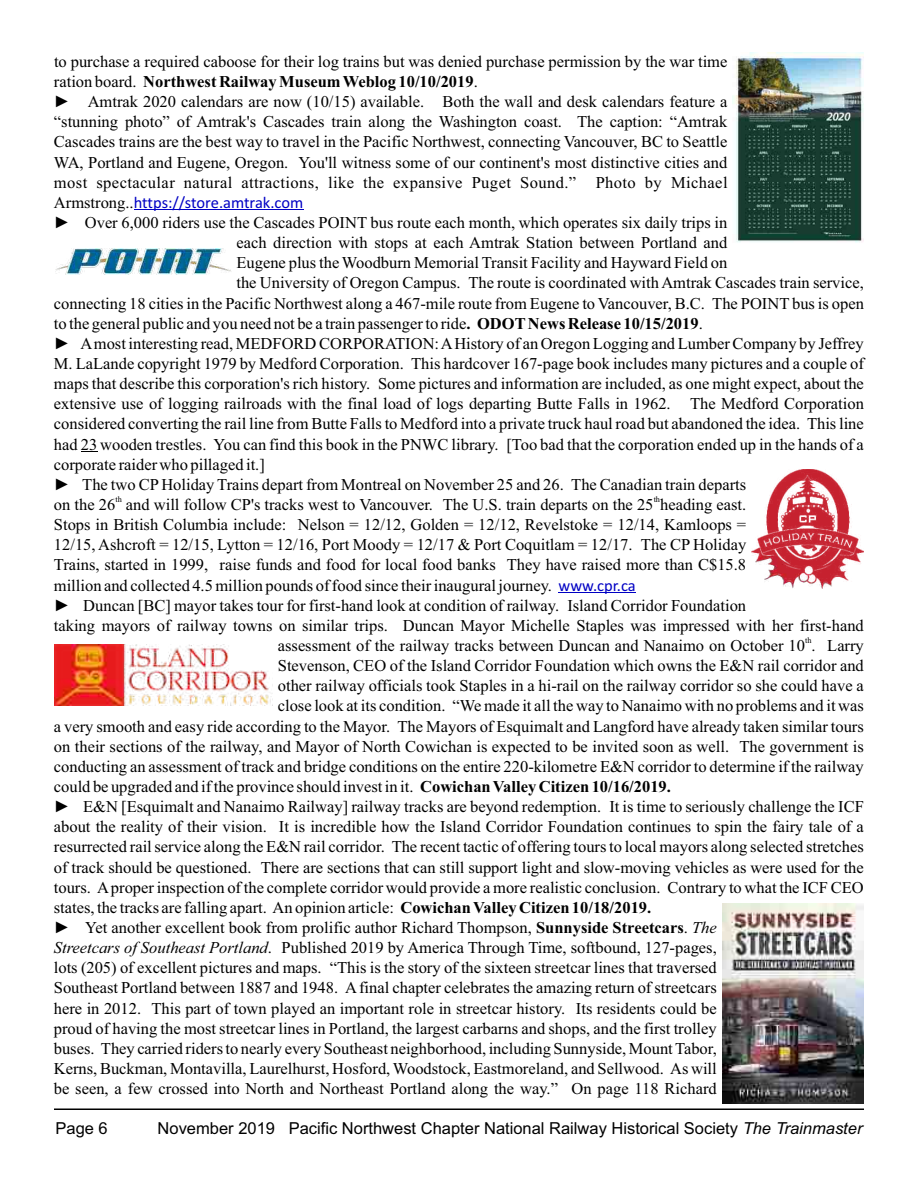
<style>
.page{position:relative;width:918px;height:1188px;background:#fff}
.page>*{position:absolute;margin:0;border:0;box-sizing:border-box;transform-origin:0 0}
.t1{font:16.5px/20.1px "Times New Roman";color:#000}
.t2{font:16.5px "Arial";color:#000}
.t3{font:16.5px "Calibri";letter-spacing:-.01em;color:#0000c4}
.t4{font:8.25px "Times New Roman";color:#000}
.s1{font-weight:700}
.s2{font-family:"Times New Roman";color:#000}
.s3{font-family:"Calibri";color:#0000c4}
.s4{font-style:italic}
</style>
<div class="page">
<hr style="left:54px;top:1109px;width:810px;height:1px;background:#000">
<hr style="left:134px;top:209px;width:169px;height:1px;background:#0000c4">
<svg style="left:81px;top:451px;width:16px;height:1px"></svg>
<hr style="left:559px;top:592px;width:77px;height:1px;background:#0000c4">
<img style="left:733px;top:52px;width:131px;height:191px">
<img style="left:55px;top:249px;width:176px;height:26px">
<img style="left:752px;top:469px;width:112px;height:119px">
<img style="left:54px;top:644px;width:219px;height:61px">
<img style="left:722px;top:903px;width:142px;height:201px">
<p class="t1" style="left:54px;top:51px;width:675px">to purchase a required caboose for their log trains but was denied purchase permission by the war time ration board. <span class="s1">Northwest Railway Museum Weblog 10/10/2019</span>.<br>► Amtrak 2020 calendars are now (10/15) available. Both the wall and desk calendars feature a “stunning photo” of Amtrak's Cascades train along the Washington coast. The caption: “Amtrak Cascades trains are the best way to travel in the Pacific Northwest, connecting Vancouver, BC to Seattle WA, Portland and Eugene, Oregon. You'll witness some of our continent's most distinctive cities and most spectacular natural attractions, like the expansive Puget Sound.” Photo by Michael</p>
<p class="t3" style="left:54px;top:192px;width:251px"><span class="s2">Armstrong..</span>https://store.amtrak.com</p>
<p class="t1" style="left:54px;top:212px;width:675px">► Over 6,000 riders use the Cascades POINT bus route each month, which operates six daily trips in</p>
<p class="t1" style="left:236px;top:232px;width:492px">each direction with stops at each Amtrak Station between Portland and</p>
<p class="t1" style="left:236px;top:253px;width:492px">Eugene plus the Woodburn Memorial Transit Facility and Hayward Field on</p>
<p class="t1" style="left:236px;top:273px;width:629px">the University of Oregon Campus. The route is coordinated with Amtrak Cascades train service,</p>
<p class="t1" style="left:54px;top:293px;width:812px">connecting 18 cities in the Pacific Northwest along a 467-mile route from Eugene to Vancouver, B.C. The POINT bus is open</p>
<p class="t1" style="left:54px;top:313px;width:650px">to the general public and you need not be a train passenger to ride<span class="s1">. ODOT News Release 10/15/2019</span>.</p>
<p class="t1" style="left:54px;top:333px;width:811px">► A most interesting read, MEDFORD CORPORATION: A History of an Oregon Logging and Lumber Company by Jeffrey</p>
<p class="t1" style="left:54px;top:353px;width:811px">M. LaLande copyright 1979 by Medford Corporation. This hardcover 167-page book includes many pictures and a couple of</p>
<p class="t1" style="left:54px;top:373px;width:812px">maps that describe this corporation's rich history. Some pictures and information are included, as one might expect, about the</p>
<p class="t1" style="left:54px;top:393px;width:812px">extensive use of logging railroads with the final load of logs departing Butte Falls in 1962. The Medford Corporation</p>
<p class="t1" style="left:54px;top:414px;width:811px">considered converting the rail line from Butte Falls to Medford into a private truck haul road but abandoned the idea. This line</p>
<p class="t1" style="left:54px;top:434px;width:812px">had 23 wooden trestles. You can find this book in the PNWC library. [Too bad that the corporation ended up in the hands of a</p>
<p class="t1" style="left:54px;top:454px;width:213px">corporate raider who pillaged it.]</p>
<p class="t1" style="left:54px;top:474px;width:694px">► The two CP Holiday Trains depart from Montreal on November 25 and 26. The Canadian train departs</p>
<p class="t4" style="left:115px;top:493px;width:8px">th</p>
<p class="t4" style="left:654px;top:493px;width:8px">th</p>
<p class="t1" style="left:54px;top:494px;width:812px">on the 26 and will follow CP's tracks west to Vancouver. The U.S. train departs on the 25 heading east.<br>Stops in British Columbia include: Nelson = 12/12, Golden = 12/12, Revelstoke = 12/14, Kamloops =<br>12/15, Ashcroft = 12/15, Lytton = 12/16, Port Moody = 12/17 &amp; Port Coquitlam = 12/17. The CP Holiday<br>Trains, started in 1999, raise funds and food for local food banks They have raised more than C$15.8<br>million and collected 4.5 million pounds of food since their inaugural journey. <span class="s3">www.cpr.ca<br></span>► Duncan [BC] mayor takes tour for first-hand look at condition of railway. Island Corridor Foundation<br>taking mayors of railway towns on similar trips. Duncan Mayor Michelle Staples was impressed with her first-hand</p>
<p class="t4" style="left:805px;top:634px;width:8px">th</p>
<p class="t1" style="left:278px;top:635px;width:588px">assessment of the railway tracks between Duncan and Nanaimo on October 10 . Larry</p>
<p class="t1" style="left:278px;top:655px;width:588px">Stevenson, CEO of the Island Corridor Foundation which owns the E&amp;N rail corridor and</p>
<p class="t1" style="left:278px;top:675px;width:588px">other railway officials took Staples in a hi-rail on the railway corridor so she could have a</p>
<p class="t1" style="left:278px;top:696px;width:588px">close look at its condition. “We made it all the way to Nanaimo with no problems and it was</p>
<p class="t1" style="left:54px;top:716px;width:811px">a very smooth and easy ride according to the Mayor. The Mayors of Esquimalt and Langford have already taken similar tours</p>
<p class="t1" style="left:54px;top:736px;width:812px">on their sections of the railway, and Mayor of North Cowichan is expected to be invited soon as well. The government is</p>
<p class="t1" style="left:54px;top:756px;width:811px">conducting an assessment of track and bridge conditions on the entire 220-kilometre E&amp;N corridor to determine if the railway</p>
<p class="t1" style="left:54px;top:776px;width:619px">could be upgraded and if the province should invest in it. <span class="s1">Cowichan Valley Citizen 10/16/2019.</span></p>
<p class="t1" style="left:54px;top:796px;width:811px">► E&amp;N [Esquimalt and Nanaimo Railway] railway tracks are beyond redemption. It is time to seriously challenge the ICF</p>
<p class="t1" style="left:54px;top:816px;width:812px">about the reality of their vision. It is incredible how the Island Corridor Foundation continues to spin the fairy tale of a</p>
<p class="t1" style="left:54px;top:837px;width:812px">resurrected rail service along the E&amp;N rail corridor. The recent tactic of offering tours to local mayors along selected stretches</p>
<p class="t1" style="left:54px;top:857px;width:811px">of track should be questioned. There are sections that can still support light and slow-moving vehicles as were used for the</p>
<p class="t1" style="left:54px;top:877px;width:811px">tours. A proper inspection of the complete corridor would provide a more realistic conclusion. Contrary to what the ICF CEO</p>
<p class="t1" style="left:54px;top:897px;width:599px">states, the tracks are falling apart. An opinion article: <span class="s1">Cowichan Valley Citizen 10/18/2019.</span></p>
<p class="t1" style="left:54px;top:917px;width:664px">► Yet another excellent book from prolific author Richard Thompson, <span class="s1">Sunnyside Streetcars</span>. <span class="s4">The</span></p>
<p class="t1" style="left:54px;top:937px;width:664px"><span class="s4">Streetcars of Southeast Portland</span>. Published 2019 by America Through Time, softbound, 127-pages,</p>
<p class="t1" style="left:54px;top:957px;width:664px">lots (205) of excellent pictures and maps. “This is the story of the sixteen streetcar lines that traversed</p>
<p class="t1" style="left:54px;top:978px;width:665px">Southeast Portland between 1887 and 1948. A final chapter celebrates the amazing return of streetcars</p>
<p class="t1" style="left:54px;top:998px;width:665px">here in 2012. This part of town played an important role in streetcar history. Its residents could be</p>
<p class="t1" style="left:54px;top:1018px;width:664px">proud of having the most streetcar lines in Portland, the largest carbarns and shops, and the first trolley</p>
<p class="t1" style="left:54px;top:1038px;width:664px">buses. They carried riders to nearly every Southeast neighborhood, including Sunnyside, Mount Tabor,</p>
<p class="t1" style="left:54px;top:1058px;width:665px">Kerns, Buckman, Montavilla, Laurelhurst, Hosford, Woodstock, Eastmoreland, and Sellwood. As will</p>
<p class="t1" style="left:54px;top:1078px;width:665px">be seen, a few crossed into North and Northeast Portland along the way.” On page 118 Richard</p>
<p class="t2" style="left:158px;top:1117px;width:706px">November 2019 Pacific Northwest Chapter National Railway Historical Society <span class="s4">The Trainmaster</span></p>
<p class="t2" style="left:56px;top:1117px;width:54px">Page 6</p>
</div>
